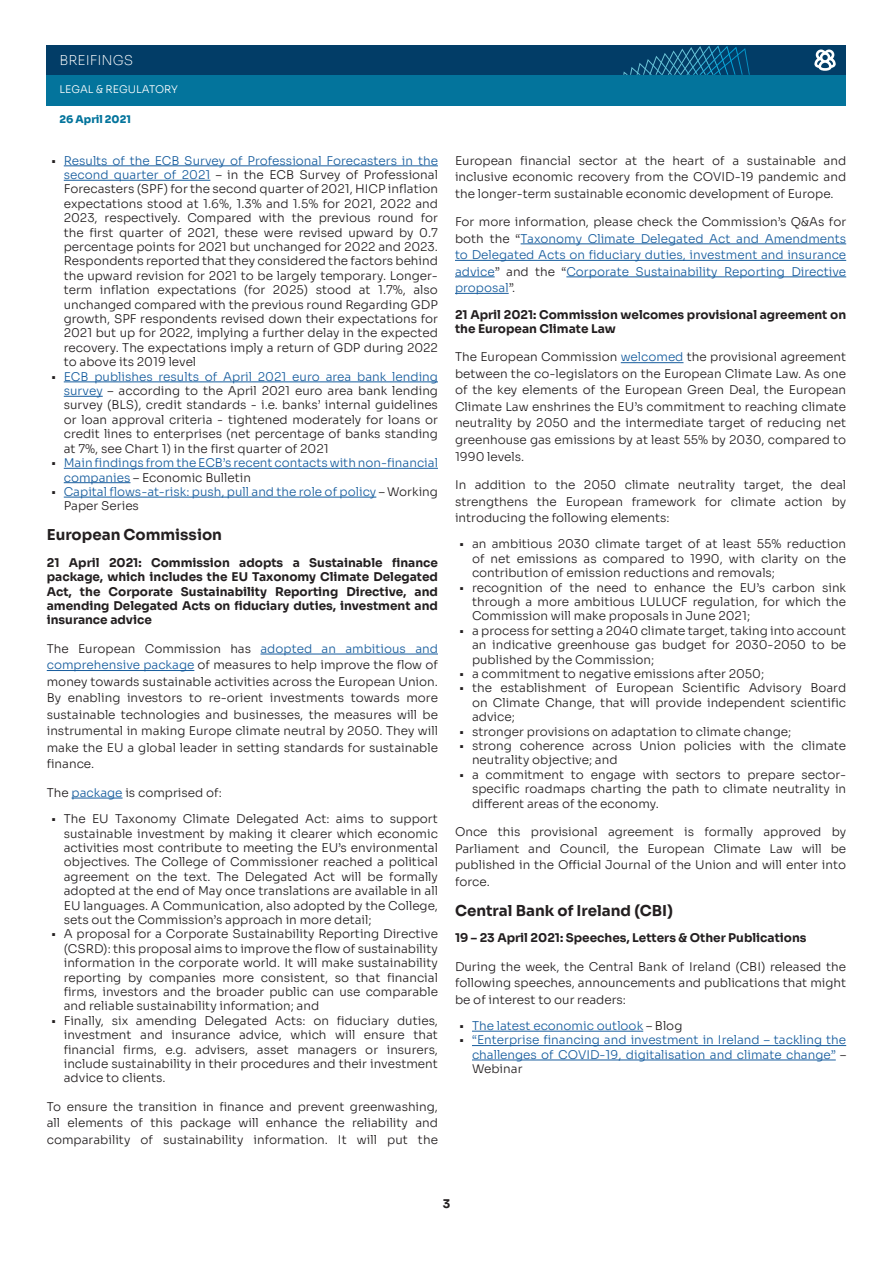
<style>
.page{position:relative;width:893px;height:1263px;background:#fff}
.page>*{position:absolute;margin:0;border:0;box-sizing:border-box;transform-origin:0 0}
.Briefings_Heading{font:700 15px "Sora";color:#231f20}
.t1{font:200 13.5px "Sora";color:#fff}
._05_1_BODYTEXT_01_So{font:300 12px/14.4px "Sora";color:#231f20;text-align:justify}
._05_1_BODYTEXT_01_So-2{font:300 12px/14.4px "Sora";color:#175d9e}
.Briefings_Subheading{font:700 12px/14.4px "Sora";color:#231f20;text-align:justify}
._05_1_BODYTEXT_01_So-3{font:700 12px "Sora";color:#231f20}
.t2{font:300 10.5px "Sora";color:#fff}
.t3{font:800 10.5px "Sora";color:#03749c}
.s1{color:#175d9e}
.s2{color:#231f20}
</style>
<div class="page">
<div style="left:47px;top:45px;width:799px;height:30px;background:#023d67"></div>
<svg style="left:623px;top:45px;width:127px;height:30px"></svg>
<div style="left:47px;top:75px;width:799px;height:30px;background:#03749c"></div>
<hr style="left:64px;top:166px;width:374px;height:1px;background:#175d9e">
<hr style="left:64px;top:180px;width:146px;height:1px;background:#175d9e">
<hr style="left:64px;top:382px;width:374px;height:1px;background:#175d9e">
<hr style="left:64px;top:396px;width:39px;height:1px;background:#175d9e">
<hr style="left:64px;top:468px;width:374px;height:1px;background:#175d9e">
<hr style="left:64px;top:482px;width:66px;height:1px;background:#175d9e">
<hr style="left:64px;top:497px;width:312px;height:1px;background:#175d9e">
<hr style="left:260px;top:654px;width:178px;height:1px;background:#175d9e">
<hr style="left:47px;top:670px;width:147px;height:1px;background:#175d9e">
<hr style="left:72px;top:798px;width:51px;height:1px;background:#175d9e">
<hr style="left:521px;top:244px;width:325px;height:1px;background:#175d9e">
<hr style="left:455px;top:260px;width:391px;height:1px;background:#175d9e">
<hr style="left:455px;top:277px;width:40px;height:1px;background:#175d9e">
<hr style="left:566px;top:277px;width:280px;height:1px;background:#175d9e">
<hr style="left:455px;top:293px;width:54px;height:1px;background:#175d9e">
<hr style="left:621px;top:362px;width:62px;height:1px;background:#175d9e">
<hr style="left:472px;top:1031px;width:171px;height:1px;background:#175d9e">
<hr style="left:472px;top:1045px;width:374px;height:1px;background:#175d9e">
<hr style="left:472px;top:1060px;width:364px;height:1px;background:#175d9e">
<svg style="left:814px;top:50px;width:22px;height:21px"></svg>
<p class="t1" style="left:60px;top:49px;width:75px">BREIFINGS</p>
<p class="t2" style="left:60px;top:81px;width:120px">LEGAL &amp; REGULATORY</p>
<p class="t3" style="left:60px;top:111px;width:73px">26 April 2021</p>
<p class="_05_1_BODYTEXT_01_So" style="left:64px;top:152px;width:376px;text-indent:-13px">• <span class="s1">Results of the ECB Survey of Professional Forecasters in the second quarter of 2021</span> – in the ECB Survey of Professional Forecasters (SPF) for the second quarter of 2021, HICP inflation expectations stood at 1.6%, 1.3% and 1.5% for 2021, 2022 and 2023, respectively. Compared with the previous round for the first quarter of 2021, these were revised upward by 0.7 percentage points for 2021 but unchanged for 2022 and 2023.<br>Respondents reported that they considered the factors behind the upward revision for 2021 to be largely temporary. Longer&shy;term inflation expectations (for 2025) stood at 1.7%, also unchanged compared with the previous round Regarding GDP growth, SPF respondents revised down their expectations for 2021 but up for 2022, implying a further delay in the expected recovery. The expectations imply a return of GDP during 2022 to above its 2019 level</p>
<p class="_05_1_BODYTEXT_01_So" style="left:64px;top:368px;width:376px;text-indent:-13px">• <span class="s1">ECB publishes results of April 2021 euro area bank lending survey</span> – according to the April 2021 euro area bank lending survey (BLS), credit standards - i.e. banks’ internal guidelines or loan approval criteria - tightened moderately for loans or credit lines to enterprises (net percentage of banks standing at 7%, see Chart 1) in the first quarter of 2021</p>
<p class="_05_1_BODYTEXT_01_So-2" style="left:64px;top:454px;width:376px;text-indent:-13px"><span class="s2">•</span> Main findings from the ECB’s recent contacts with non-financial companies <span class="s2">– Economic Bulletin</span></p>
<p class="_05_1_BODYTEXT_01_So-2" style="left:64px;top:483px;width:376px;text-indent:-13px"><span class="s2">•</span> Capital flows-at-risk: push, pull and the role of policy <span class="s2">– Working<br>Paper Series</span></p>
<p class="Briefings_Heading" style="left:47px;top:523px;width:177px">European Commission</p>
<p class="Briefings_Subheading" style="left:47px;top:554px;width:393px">21 April 2021: Commission adopts a Sustainable finance package, which includes the EU Taxonomy Climate Delegated Act, the Corporate Sustainability Reporting Directive, and amending Delegated Acts on fiduciary duties, investment and insurance advice</p>
<p class="_05_1_BODYTEXT_01_So" style="left:47px;top:639px;width:393px;line-height:16.5px">The European Commission has <span class="s1">adopted an ambitious and comprehensive package</span> of measures to help improve the flow of money towards sustainable activities across the European Union.<br>By enabling investors to re-orient investments towards more sustainable technologies and businesses, the measures will be instrumental in making Europe climate neutral by 2050. They will make the EU a global leader in setting standards for sustainable finance.</p>
<p class="_05_1_BODYTEXT_01_So" style="left:47px;top:784px;width:177px">The <span class="s1">package</span> is comprised of:</p>
<p class="_05_1_BODYTEXT_01_So" style="left:64px;top:811px;width:376px;text-indent:-13px">• The EU Taxonomy Climate Delegated Act: aims to support sustainable investment by making it clearer which economic activities most contribute to meeting the EU’s environmental objectives. The College of Commissioner reached a political agreement on the text. The Delegated Act will be formally adopted at the end of May once translations are available in all EU languages. A Communication, also adopted by the College, sets out the Commission’s approach in more detail;</p>
<p class="_05_1_BODYTEXT_01_So" style="left:64px;top:926px;width:376px;text-indent:-13px">• A proposal for a Corporate Sustainability Reporting Directive (CSRD): this proposal aims to improve the flow of sustainability information in the corporate world. It will make sustainability reporting by companies more consistent, so that financial firms, investors and the broader public can use comparable and reliable sustainability information; and</p>
<p class="_05_1_BODYTEXT_01_So" style="left:64px;top:1012px;width:376px;text-indent:-13px">• Finally, six amending Delegated Acts: on fiduciary duties, investment and insurance advice, which will ensure that financial firms, e.g. advisers, asset managers or insurers, include sustainability in their procedures and their investment advice to clients.</p>
<p class="_05_1_BODYTEXT_01_So" style="left:47px;top:1097px;width:393px;line-height:16.5px">To ensure the transition in finance and prevent greenwashing, all elements of this package will enhance the reliability and comparability of sustainability information. It will put the</p>
<p class="_05_1_BODYTEXT_01_So" style="left:455px;top:151px;width:393px;line-height:16.5px">European financial sector at the heart of a sustainable and inclusive economic recovery from the COVID-19 pandemic and the longer-term sustainable economic development of Europe.</p>
<p class="_05_1_BODYTEXT_01_So-2" style="left:455px;top:213px;width:393px;line-height:16.5px;text-align:justify"><span class="s2">For more information, please check the Commission’s Q&amp;As for both the “</span>Taxonomy Climate Delegated Act and Amendments to Delegated Acts on fiduciary duties, investment and insurance advice<span class="s2">” and the “</span>Corporate Sustainability Reporting Directive proposal<span class="s2">”.</span></p>
<p class="Briefings_Subheading" style="left:455px;top:306px;width:393px">21 April 2021: Commission welcomes provisional agreement on the European Climate Law</p>
<p class="_05_1_BODYTEXT_01_So" style="left:455px;top:348px;width:393px;line-height:16.5px">The European Commission <span class="s1">welcomed</span> the provisional agreement between the co-legislators on the European Climate Law. As one of the key elements of the European Green Deal, the European Climate Law enshrines the EU’s commitment to reaching climate neutrality by 2050 and the intermediate target of reducing net greenhouse gas emissions by at least 55% by 2030, compared to 1990 levels.</p>
<p class="_05_1_BODYTEXT_01_So" style="left:455px;top:475px;width:393px;line-height:16.5px">In addition to the 2050 climate neutrality target, the deal strengthens the European framework for climate action by introducing the following elements:</p>
<p class="_05_1_BODYTEXT_01_So" style="left:472px;top:536px;width:376px;text-indent:-13px">• an ambitious 2030 climate target of at least 55% reduction of net emissions as compared to 1990, with clarity on the contribution of emission reductions and removals;</p>
<p class="_05_1_BODYTEXT_01_So" style="left:472px;top:579px;width:376px;text-indent:-13px">• recognition of the need to enhance the EU’s carbon sink through a more ambitious LULUCF regulation, for which the Commission will make proposals in June 2021;</p>
<p class="_05_1_BODYTEXT_01_So" style="left:472px;top:622px;width:376px;text-indent:-13px">• a process for setting a 2040 climate target, taking into account an indicative greenhouse gas budget for 2030-2050 to be published by the Commission;</p>
<p class="_05_1_BODYTEXT_01_So" style="left:459px;top:665px;width:306px">• a commitment to negative emissions after 2050;</p>
<p class="_05_1_BODYTEXT_01_So" style="left:472px;top:680px;width:376px;text-indent:-13px">• the establishment of European Scientific Advisory Board on Climate Change, that will provide independent scientific advice;</p>
<p class="_05_1_BODYTEXT_01_So" style="left:459px;top:723px;width:333px">• stronger provisions on adaptation to climate change;</p>
<p class="_05_1_BODYTEXT_01_So" style="left:472px;top:737px;width:376px;text-indent:-13px">• strong coherence across Union policies with the climate neutrality objective; and</p>
<p class="_05_1_BODYTEXT_01_So" style="left:472px;top:766px;width:376px;text-indent:-13px">• a commitment to engage with sectors to prepare sector&shy;specific roadmaps charting the path to climate neutrality in different areas of the economy.</p>
<p class="_05_1_BODYTEXT_01_So" style="left:455px;top:822px;width:393px;line-height:16.5px">Once this provisional agreement is formally approved by Parliament and Council, the European Climate Law will be published in the Official Journal of the Union and will enter into force.</p>
<p class="Briefings_Heading" style="left:455px;top:898px;width:220px">Central Bank of Ireland (CBI)</p>
<p class="Briefings_Subheading" style="left:455px;top:929px;width:353px">19 – 23 April 2021: Speeches, Letters &amp; Other Publications</p>
<p class="_05_1_BODYTEXT_01_So" style="left:455px;top:957px;width:393px;line-height:16.5px">During the week, the Central Bank of Ireland (CBI) released the following speeches, announcements and publications that might be of interest to our readers:</p>
<p class="_05_1_BODYTEXT_01_So-2" style="left:459px;top:1017px;width:225px"><span class="s2">•</span> The latest economic outlook <span class="s2">– Blog</span></p>
<p class="_05_1_BODYTEXT_01_So-2" style="left:472px;top:1032px;width:376px;text-align:justify;text-indent:-13px"><span class="s2">•</span> “Enterprise financing and investment in Ireland – tackling the challenges of COVID-19, digitalisation and climate change” <span class="s2">– Webinar</span></p>
<p class="_05_1_BODYTEXT_01_So-3" style="left:443px;top:1194px;width:9px">3</p>
</div>
